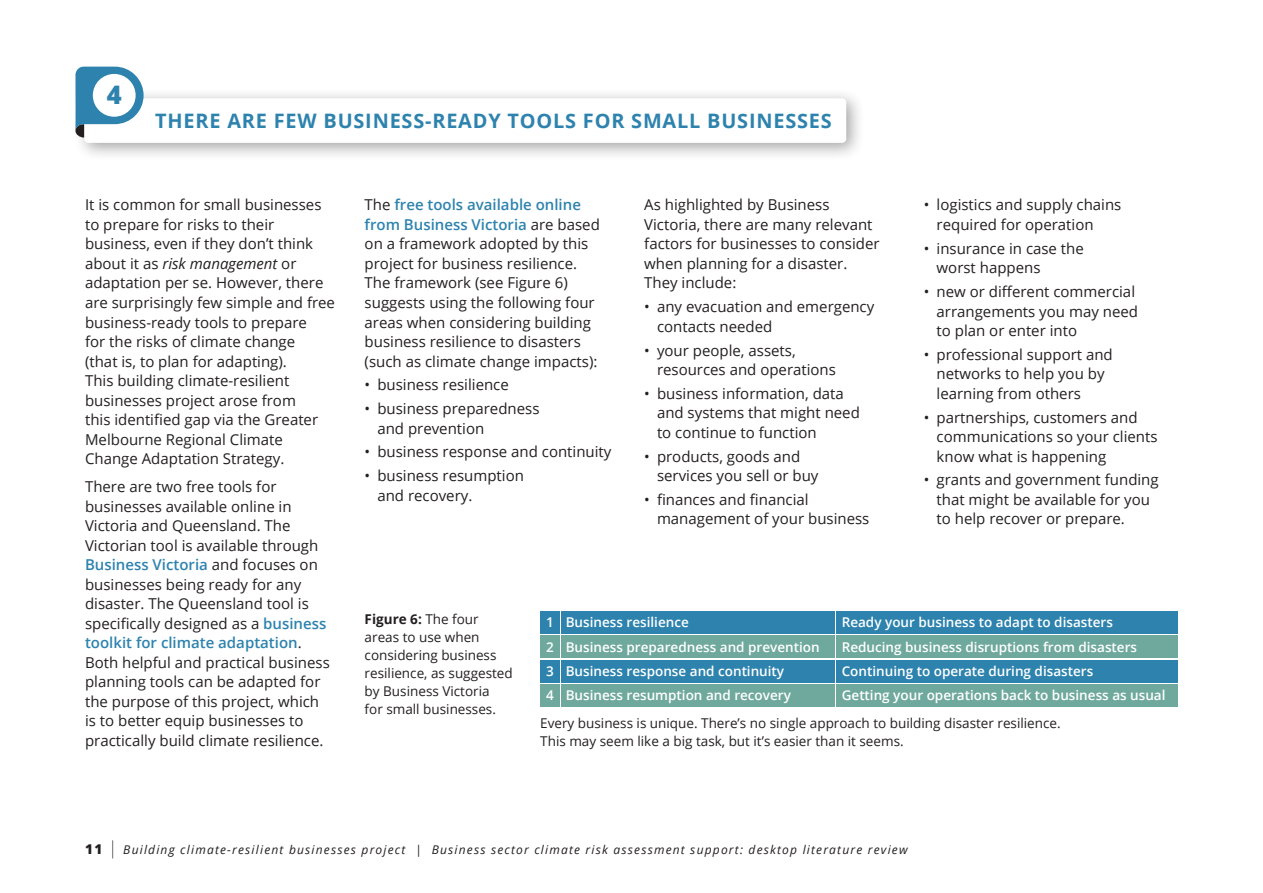
<style>
.page{position:relative;width:1263px;height:893px;background:#fff}
.page>*{position:absolute;margin:0;border:0;box-sizing:border-box;transform-origin:0 0}
.body{font:800 25.5px "Open Sans";color:#2d83ae}
._3_headings{font:700 19.95px "Open Sans";letter-spacing:.04em;color:#2d83ae}
.body-2{font:15px/19.5px "Open Sans";color:#231f20}
.bullets{font:15px/19.5px "Open Sans";color:#231f20}
.captions{font:600 13.5px "Open Sans";color:#fff}
.captions-2{font:13.5px/18px "Open Sans";color:#231f20}
.t1{font:italic 12px "Open Sans";letter-spacing:.1em;color:#231f20}
.s1{font-style:italic}
.s2{font-weight:600;color:#2d83ae}
.s3{font-weight:700}
.s4{font-weight:800;font-style:normal;font-size:13.5px}
.s5{font-weight:300;font-style:normal;font-size:17.85px}
</style>
<div class="page">
<div style="left:74px;top:88px;width:791px;height:73px;background:#231f20;opacity:.4"></div>
<div style="left:84px;top:98px;width:762px;height:45px;background:#fff;border-radius:4px"></div>
<svg style="left:75px;top:67px;width:69px;height:71px"></svg>
<div style="left:91px;top:72px;width:46px;height:46px;background:#fff;border-radius:50%"></div>
<div style="left:90px;top:71px;width:49px;height:49px;border:3px solid #2d83ae;border-radius:50%"></div>
<div style="left:540px;top:611px;width:20px;height:23px;background:#2d83ae"></div>
<div style="left:561px;top:611px;width:274px;height:23px;background:#2d83ae"></div>
<div style="left:836px;top:611px;width:341px;height:23px;background:#2d83ae"></div>
<div style="left:540px;top:635px;width:20px;height:23px;background:#6fa99d"></div>
<div style="left:561px;top:635px;width:274px;height:23px;background:#6fa99d"></div>
<div style="left:836px;top:635px;width:341px;height:23px;background:#6fa99d"></div>
<div style="left:540px;top:660px;width:20px;height:23px;background:#2d83ae"></div>
<div style="left:561px;top:660px;width:274px;height:23px;background:#2d83ae"></div>
<div style="left:836px;top:660px;width:341px;height:23px;background:#2d83ae"></div>
<div style="left:540px;top:684px;width:20px;height:23px;background:#6fa99d"></div>
<div style="left:561px;top:684px;width:274px;height:23px;background:#6fa99d"></div>
<div style="left:836px;top:684px;width:341px;height:23px;background:#6fa99d"></div>
<p class="body" style="left:107px;top:76px;width:16px">4</p>
<p class="_3_headings" style="left:155px;top:107px;width:678px">THERE ARE FEW BUSINESS-READY TOOLS FOR SMALL BUSINESSES</p>
<p class="body-2" style="left:85px;top:195px;width:251px">It is common for small businesses to prepare for risks to their business, even if they don’t think about it as <span class="s1">risk management</span> or adaptation per se. However, there are surprisingly few simple and free business-ready tools to prepare<br>for the risks of climate change<br>(that is, to plan for adapting).<br>This building climate-resilient businesses project arose from<br>this identified gap via the Greater<br>Melbourne Regional Climate<br>Change Adaptation Strategy.</p>
<p class="body-2" style="left:85px;top:476px;width:246px">There are two free tools for businesses available online in Victoria and Queensland. The Victorian tool is available through <span class="s2">Business Victoria</span> and focuses on businesses being ready for any disaster. The Queensland tool is specifically designed as a <span class="s2">business toolkit for climate adaptation</span>.<br>Both helpful and practical business planning tools can be adapted for the purpose of this project, which is to better equip businesses to practically build climate resilience.</p>
<p class="body-2" style="left:365px;top:195px;width:237px">The <span class="s2">free tools available online from Business Victoria</span> are based on a framework adopted by this project for business resilience.<br>The framework (see Figure 6) suggests using the following four areas when considering building business resilience to disasters (such as climate change impacts):</p>
<p class="bullets" style="left:365px;top:375px;width:146px">• business resilience</p>
<p class="bullets" style="left:377px;top:398px;width:164px;text-indent:-13px">• business preparedness and prevention</p>
<p class="bullets" style="left:365px;top:442px;width:248px">• business response and continuity</p>
<p class="bullets" style="left:377px;top:465px;width:148px;text-indent:-13px">• business resumption and recovery.</p>
<p class="body-2" style="left:644px;top:195px;width:237px">As highlighted by Business<br>Victoria, there are many relevant factors for businesses to consider when planning for a disaster.<br>They include:</p>
<p class="bullets" style="left:657px;top:297px;width:219px;text-indent:-13px">• any evacuation and emergency contacts needed</p>
<p class="bullets" style="left:657px;top:340px;width:180px;text-indent:-13px">• your people, assets, resources and operations</p>
<p class="bullets" style="left:657px;top:383px;width:204px;text-indent:-13px">• business information, data and systems that might need to continue to function</p>
<p class="bullets" style="left:657px;top:446px;width:163px;text-indent:-13px">• products, goods and services you sell or buy</p>
<p class="bullets" style="left:657px;top:489px;width:214px;text-indent:-13px">• finances and financial management of your business</p>
<p class="bullets" style="left:936px;top:195px;width:186px;text-indent:-13px">• logistics and supply chains required for operation</p>
<p class="bullets" style="left:936px;top:238px;width:149px;text-indent:-13px">• insurance in case the worst happens</p>
<p class="bullets" style="left:936px;top:281px;width:203px;text-indent:-13px">• new or different commercial arrangements you may need to plan or enter into</p>
<p class="bullets" style="left:936px;top:344px;width:178px;text-indent:-13px">• professional support and networks to help you by learning from others</p>
<p class="bullets" style="left:936px;top:407px;width:222px;text-indent:-13px">• partnerships, customers and communications so your clients know what is happening</p>
<p class="bullets" style="left:936px;top:470px;width:224px;text-indent:-13px">• grants and government funding that might be available for you to help recover or prepare.</p>
<p class="captions-2" style="left:365px;top:610px;width:150px"><span class="s3">Figure 6:</span> The four areas to use when considering business resilience, as suggested by Business Victoria<br>for small businesses.</p>
<p class="captions" style="left:546px;top:613px;width:144px">1 Business resilience</p>
<p class="captions" style="left:842px;top:613px;width:273px">Ready your business to adapt to disasters</p>
<p class="captions" style="left:546px;top:637px;width:275px">2 Business preparedness and prevention</p>
<p class="captions" style="left:842px;top:637px;width:297px">Reducing business disruptions from disasters</p>
<p class="captions" style="left:546px;top:662px;width:239px">3 Business response and continuity</p>
<p class="captions" style="left:842px;top:662px;width:253px">Continuing to operate during disasters</p>
<p class="captions" style="left:546px;top:686px;width:246px">4 Business resumption and recovery</p>
<p class="captions" style="left:842px;top:686px;width:325px">Getting your operations back to business as usual</p>
<p class="captions-2" style="left:540px;top:713px;width:522px">Every business is unique. There’s no single approach to building disaster resilience.<br>This may seem like a big task, but it’s easier than it seems.</p>
<p class="t1" style="left:85px;top:842px;width:824px"><span class="s4">11</span> <span class="s5">|</span> Building climate-resilient businesses project | Business sector climate risk assessment support: desktop literature review</p>
</div>
